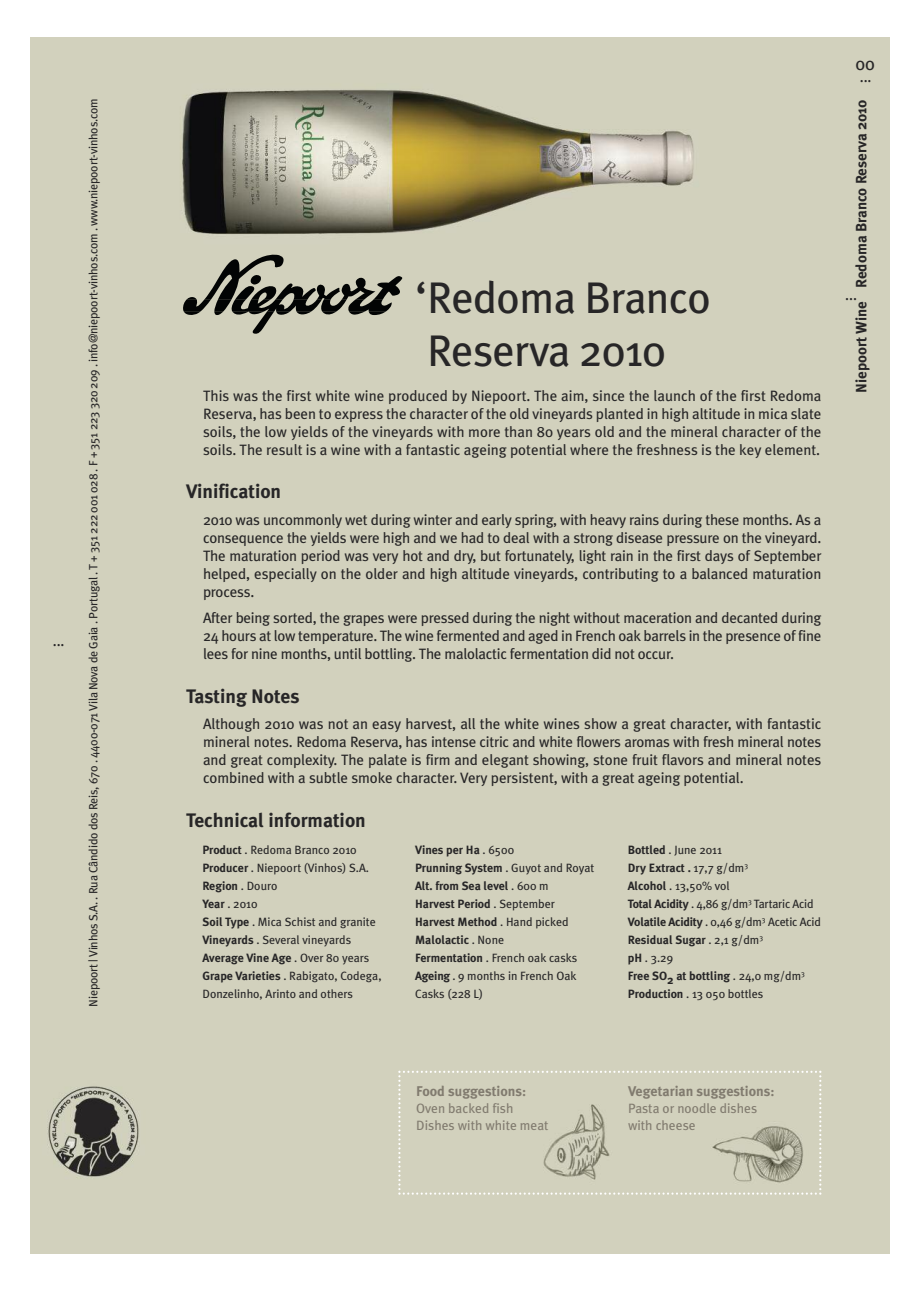
<style>
.page{position:relative;width:920px;height:1290px;background:#fff}
.page>*{position:absolute;margin:0;border:0;box-sizing:border-box;transform-origin:0 0}
.t1{font:44.25px/53.1px "Meta Plus";letter-spacing:-.015em;color:#272627}
.t2{font:700 19.5px "Meta Plus";color:#272627}
.t3{font:18.15px "Meta Plus";color:#272627}
.t4{font:15px/18px "Meta Plus";letter-spacing:-.005em;color:#272627;text-align:justify}
.t5{font:700 15px "Meta Plus";color:#272627}
.t6{font:700 14.1px "Meta Plus";color:#817b6f}
.t7{font:13.5px/17.2px "Meta Plus";color:#817b6f}
.t8{font:12px/18px "Meta Plus";letter-spacing:-.005em;color:#272627}
.s1{font-weight:700}
.s2{font-size:13.5px}
</style>
<div class="page">
<div style="left:31px;top:38px;width:858px;height:1215px;background:#d2d1bd"></div>
<svg style="left:183px;top:253px;width:219px;height:82px;background:#9c9c8d"></svg>
<svg style="left:398px;top:1071px;width:423px;height:124px;background:#cecdba"></svg>
<p class="t4" style="left:53px;top:632px;width:13px">...</p>
<p class="t3" style="left:855px;top:53px;width:21px">00</p>
<p class="t4" style="left:860px;top:68px;width:13px">...</p>
<p class="t8" style="left:84px;top:1006px;width:909px;rotate:-90deg">Niepoort | Vinhos S.A. . Rua Cândido dos Reis, 670 . 4400-071 Vila Nova de Gaia . Portugal . T + 351 222 001 028 . F + 351 223 320 209 . info@niepoort-vinhos.com . www.niepoort-vinhos.com</p>
<p class="t5" style="left:852px;top:393px;width:295px;rotate:-90deg">Niepoort Wine Redoma Branco Reserva 2010</p>
<h1 class="t1" style="left:416px;top:271px;width:297px">‘Redoma Branco<br>Reserva 2010</h1>
<p class="t4" style="left:203px;top:387px;width:620px">This was the first white wine produced by Niepoort. The aim, since the launch of the first Redoma Reserva, has been to express the character of the old vineyards planted in high altitude in mica slate soils, the low yields of the vineyards with more than 80 years old and the mineral character of the soils. The result is a wine with a fantastic ageing potential where the freshness is the key element.</p>
<h2 class="t2" style="left:186px;top:480px;width:97px">Vinification</h2>
<p class="t4" style="left:203px;top:511px;width:620px">2010 was uncommonly wet during winter and early spring, with heavy rains during these months. As a consequence the yields were high and we had to deal with a strong disease pressure on the vineyard.<br>The maturation period was very hot and dry, but fortunately, light rain in the first days of September helped, especially on the older and high altitude vineyards, contributing to a balanced maturation process.</p>
<p class="t4" style="left:203px;top:609px;width:620px">After being sorted, the grapes were pressed during the night without maceration and decanted during 24 hours at low temperature. The wine fermented and aged in French oak barrels in the presence of fine lees for nine months, until bottling. The malolactic fermentation did not occur.</p>
<h2 class="t2" style="left:186px;top:685px;width:115px">Tasting Notes</h2>
<p class="t4" style="left:203px;top:715px;width:620px">Although 2010 was not an easy harvest, all the white wines show a great character, with fantastic mineral notes. Redoma Reserva, has intense citric and white flowers aromas with fresh mineral notes and great complexity. The palate is firm and elegant showing, stone fruit flavors and mineral notes combined with a subtle smoke character. Very persistent, with a great ageing potential.</p>
<h2 class="t2" style="left:186px;top:809px;width:181px">Technical information</h2>
<p class="t4" style="left:845px;top:286px;width:13px">...</p>
<p class="t8" style="left:202px;top:841px;width:181px"><span class="s1">Product</span> . Redoma Branco 2010<br><span class="s1">Producer</span> . Niepoort (Vinhos) S.A.<br><span class="s1">Region</span> . Douro<br><span class="s1">Year</span> . 2010<br><span class="s1">Soil Type</span> . Mica Schist and granite<br><span class="s1">Vineyards</span> . Several vineyards<br><span class="s1">Average Vine Age</span> . Over 80 years<br><span class="s1">Grape Varieties</span> . Rabigato, Codega,<br>Donzelinho, Arinto and others</p>
<p class="t8" style="left:415px;top:841px;width:181px"><span class="s1">Vines per Ha</span> . 6500<br><span class="s1">Prunning System</span> . Guyot and Royat<br><span class="s1">Alt. from Sea level</span> . 600 m<br><span class="s1">Harvest Period</span> . September<br><span class="s1">Harvest Method</span> . Hand picked<br><span class="s1">Malolactic</span> . None<br><span class="s1">Fermentation</span> . French oak casks<br><span class="s1">Ageing</span> . 9 months in French Oak<br>Casks (228 L)</p>
<p class="t8" style="left:628px;top:841px;width:195px"><span class="s1">Bottled</span> . June 2011<br><span class="s1">Dry Extract .</span> 17,7 g/dm<sup>3<br></sup><span class="s1">Alcohol</span> . 13,50% vol<br><span class="s1">Total Acidity</span> . 4,86 g/dm<sup>3</sup> Tartaric Acid<br><span class="s1">Volatile Acidity</span> . 0,46 g/dm<sup>3</sup> Acetic Acid<br><span class="s1">Residual Sugar</span> . 2,1 g/dm<sup>3<br></sup><span class="s1">pH</span> . 3.29<br><span class="s1">Free SO2 at bottling</span> . 24,0 mg/dm<sup>3<br></sup><span class="s1">Production</span> . 13 050 bottles</p>
<p class="t6" style="left:416px;top:1083px;width:111px">Food suggestions<span class="s2">:</span></p>
<p class="t7" style="left:416px;top:1100px;width:134px">Oven backed fish<br>Dishes with white meat</p>
<p class="t6" style="left:628px;top:1083px;width:148px">Vegetarian suggestions<span class="s2">:</span></p>
<p class="t7" style="left:628px;top:1100px;width:131px">Pasta or noodle dishes with cheese</p>
</div>
